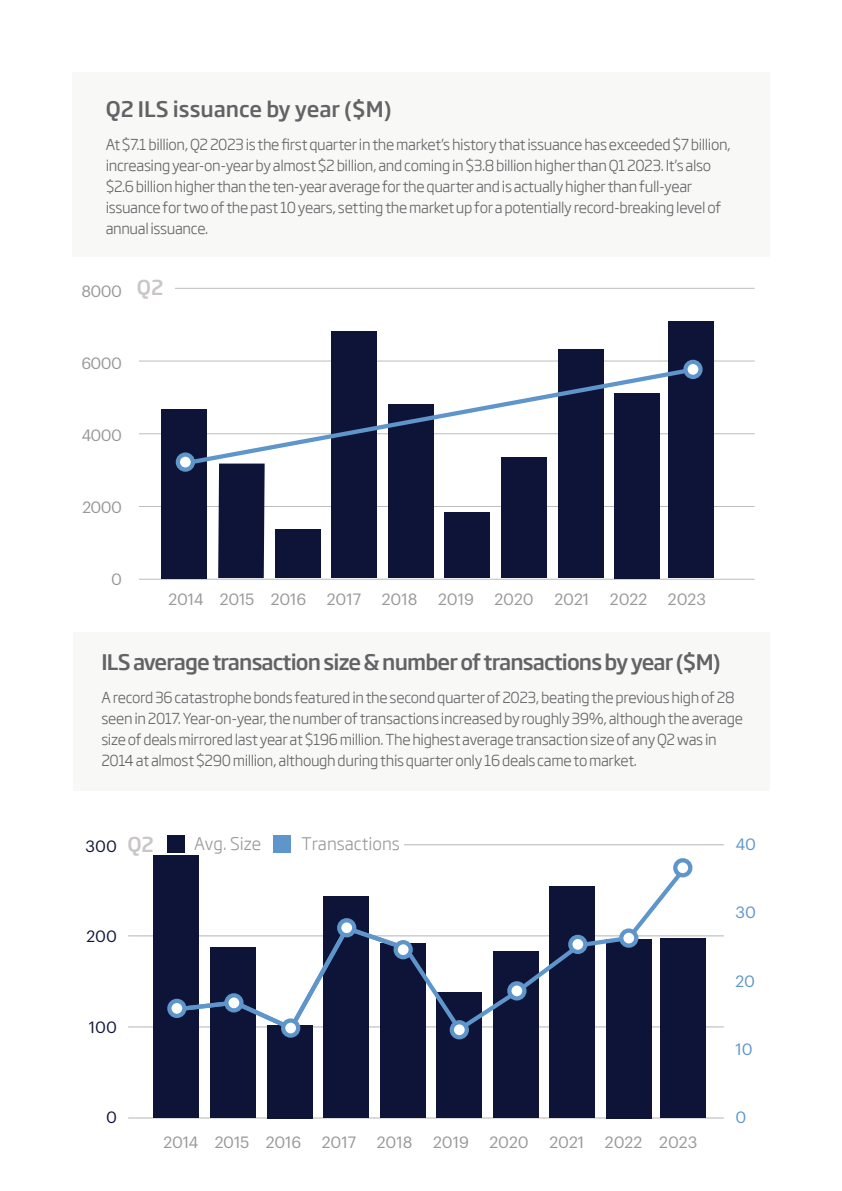
<style>
.page{position:relative;width:842px;height:1191px;background:#fff}
.page>*{position:absolute;margin:0;border:0;box-sizing:border-box;transform-origin:0 0}
.t1{font:500 21px "Soho Gothic Pro";letter-spacing:-.04em;color:#636366}
.t2{font:500 21px "Soho Gothic Pro";color:#636366}
.t3{font:500 20px "Soho Gothic Pro";color:#c9c6c5}
.t4{font:300 17px "Soho Gothic Pro";color:#989898}
.t5{font:16px "Graphik";letter-spacing:-.005em;color:#989898}
.t6{font:16px "Graphik";letter-spacing:-.01em;color:#989898}
.t7{font:16px "Graphik";color:#0e1437}
.t8{font:16px "Graphik";letter-spacing:-.005em;color:#5e95ca}
.t9{font:300 14.8px/21px "Soho Gothic Pro";letter-spacing:-.025em;color:#636366}
</style>
<div class="page">
<hr style="left:139px;top:579px;width:616px;height:1px;background:#bcbdc0">
<hr style="left:139px;top:288px;width:616px;height:1px;background:#bcbdc0">
<hr style="left:139px;top:433px;width:616px;height:1px;background:#bcbdc0">
<hr style="left:139px;top:506px;width:616px;height:1px;background:#bcbdc0">
<hr style="left:139px;top:360px;width:616px;height:1px;background:#bcbdc0">
<hr style="left:128px;top:1026px;width:596px;height:1px;background:#bcbdc0">
<hr style="left:128px;top:1117px;width:596px;height:1px;background:#bcbdc0">
<hr style="left:128px;top:844px;width:596px;height:1px;background:#bcbdc0">
<hr style="left:128px;top:935px;width:596px;height:1px;background:#bcbdc0">
<div style="left:72px;top:72px;width:697px;height:184px;background:#f8f8f7"></div>
<div style="left:73px;top:632px;width:697px;height:158px;background:#f8f8f7"></div>
<div style="left:154px;top:854px;width:45px;height:264px;background:#0e1437"></div>
<div style="left:267px;top:1025px;width:45px;height:93px;background:#0e1437"></div>
<div style="left:380px;top:943px;width:45px;height:174px;background:#0e1437"></div>
<div style="left:493px;top:951px;width:46px;height:167px;background:#0e1437"></div>
<div style="left:210px;top:947px;width:46px;height:171px;background:#0e1437"></div>
<div style="left:323px;top:896px;width:46px;height:222px;background:#0e1437"></div>
<div style="left:436px;top:992px;width:46px;height:126px;background:#0e1437"></div>
<div style="left:550px;top:886px;width:45px;height:232px;background:#0e1437"></div>
<div style="left:606px;top:939px;width:45px;height:179px;background:#0e1437"></div>
<div style="left:660px;top:938px;width:45px;height:180px;background:#0e1437"></div>
<div style="left:162px;top:409px;width:45px;height:169px;background:#0e1437"></div>
<div style="left:275px;top:529px;width:45px;height:49px;background:#0e1437"></div>
<div style="left:388px;top:404px;width:45px;height:174px;background:#0e1437"></div>
<div style="left:501px;top:457px;width:46px;height:121px;background:#0e1437"></div>
<div style="left:218px;top:468px;width:47px;height:110px;background:#0e1437"></div>
<div style="left:331px;top:331px;width:46px;height:247px;background:#0e1437"></div>
<div style="left:444px;top:512px;width:46px;height:66px;background:#0e1437"></div>
<div style="left:558px;top:349px;width:45px;height:229px;background:#0e1437"></div>
<div style="left:614px;top:393px;width:45px;height:185px;background:#0e1437"></div>
<div style="left:668px;top:321px;width:45px;height:257px;background:#0e1437"></div>
<svg style="left:282px;top:873px;width:408px;height:162px"></svg>
<svg style="left:173px;top:923px;width:238px;height:110px"></svg>
<svg style="left:169px;top:1001px;width:15px;height:15px"></svg>
<div style="left:167px;top:998px;width:20px;height:20px;border:4px solid #5e95ca;border-radius:50%"></div>
<svg style="left:226px;top:995px;width:15px;height:15px"></svg>
<div style="left:224px;top:993px;width:20px;height:19px;border:4px solid #5e95ca;border-radius:50%"></div>
<div style="left:283px;top:1020px;width:15px;height:15px;background:#fff;border-radius:50%"></div>
<div style="left:281px;top:1018px;width:19px;height:19px;border:4px solid #5e95ca;border-radius:50%"></div>
<div style="left:339px;top:920px;width:15px;height:15px;background:#fff;border-radius:50%"></div>
<div style="left:337px;top:918px;width:19px;height:19px;border:4px solid #5e95ca;border-radius:50%"></div>
<div style="left:396px;top:942px;width:15px;height:15px;background:#fff;border-radius:50%"></div>
<div style="left:394px;top:940px;width:19px;height:19px;border:4px solid #5e95ca;border-radius:50%"></div>
<div style="left:452px;top:1022px;width:15px;height:15px;background:#fff;border-radius:50%"></div>
<div style="left:450px;top:1020px;width:19px;height:19px;border:4px solid #5e95ca;border-radius:50%"></div>
<div style="left:509px;top:983px;width:15px;height:15px;background:#fff;border-radius:50%"></div>
<div style="left:507px;top:981px;width:19px;height:19px;border:4px solid #5e95ca;border-radius:50%"></div>
<svg style="left:621px;top:930px;width:15px;height:15px"></svg>
<div style="left:619px;top:928px;width:19px;height:19px;border:4px solid #5e95ca;border-radius:50%"></div>
<div style="left:673px;top:858px;width:19px;height:19px;border:4px solid #5e95ca;border-radius:50%"></div>
<svg style="left:570px;top:937px;width:15px;height:15px"></svg>
<div style="left:568px;top:934px;width:19px;height:20px;border:4px solid #5e95ca;border-radius:50%"></div>
<svg style="left:193px;top:365px;width:504px;height:103px"></svg>
<svg style="left:178px;top:454px;width:15px;height:15px"></svg>
<div style="left:176px;top:452px;width:19px;height:20px;border:4px solid #5e95ca;border-radius:50%"></div>
<svg style="left:685px;top:362px;width:15px;height:15px"></svg>
<div style="left:683px;top:360px;width:20px;height:19px;border:4px solid #5e95ca;border-radius:50%"></div>
<div style="left:151px;top:837px;width:253px;height:17px;background:#fff"></div>
<div style="left:168px;top:835px;width:17px;height:17px;background:#0e1437"></div>
<div style="left:273px;top:835px;width:17px;height:17px;background:#5e95ca"></div>
<div style="left:127px;top:836px;width:39px;height:18px;background:#fff"></div>
<div style="left:137px;top:279px;width:38px;height:20px;background:#fff"></div>
<h1 class="t2" style="left:106px;top:96px;width:287px">Q2 ILS issuance by year ($M)</h1>
<p class="t9" style="left:106px;top:133px;width:627px">At $7.1 billion, Q2 2023 is the first quarter in the market’s history that issuance has exceeded $7 billion, increasing year-on-year by almost $2 billion, and coming in $3.8 billion higher than Q1 2023. It’s also $2.6 billion higher than the ten-year average for the quarter and is actually higher than full-year issuance for two of the past 10 years, setting the market up for a potentially record-breaking level of annual issuance.</p>
<p class="t5" style="left:82px;top:279px;width:42px">8000</p>
<h2 class="t3" style="left:137px;top:275px;width:28px">Q2</h2>
<p class="t5" style="left:81px;top:351px;width:42px">6000</p>
<p class="t5" style="left:81px;top:423px;width:42px">4000</p>
<p class="t5" style="left:82px;top:495px;width:41px">2000</p>
<p class="t5" style="left:111px;top:567px;width:12px">0</p>
<p class="t6" style="left:168px;top:587px;width:139px">2014 2015 2016</p>
<p class="t5" style="left:327px;top:587px;width:36px">2017</p>
<p class="t5" style="left:382px;top:587px;width:37px">2018</p>
<p class="t5" style="left:438px;top:587px;width:37px">2019</p>
<p class="t5" style="left:494px;top:587px;width:41px">2020</p>
<p class="t5" style="left:554px;top:587px;width:36px">2021</p>
<p class="t5" style="left:610px;top:587px;width:39px">2022</p>
<p class="t5" style="left:668px;top:587px;width:40px">2023</p>
<h1 class="t1" style="left:101px;top:649px;width:621px">ILS average transaction size &amp; number of transactions by year ($M)</h1>
<p class="t9" style="left:101px;top:686px;width:643px">A record 36 catastrophe bonds featured in the second quarter of 2023, beating the previous high of 28 seen in 2017. Year-on-year, the number of transactions increased by roughly 39%, although the average size of deals mirrored last year at $196 million. The highest average transaction size of any Q2 was in 2014 at almost $290 million, although during this quarter only 16 deals came to market.</p>
<p class="t7" style="left:85px;top:834px;width:33px">300</p>
<h2 class="t3" style="left:127px;top:831px;width:28px">Q2</h2>
<p class="t4" style="left:194px;top:831px;width:69px">Avg. Size</p>
<p class="t4" style="left:301px;top:831px;width:100px">Transactions</p>
<p class="t7" style="left:86px;top:924px;width:32px">200</p>
<p class="t7" style="left:89px;top:1014px;width:30px">100</p>
<p class="t7" style="left:106px;top:1104px;width:12px">0</p>
<p class="t6" style="left:163px;top:1130px;width:139px">2014 2015 2016</p>
<p class="t5" style="left:322px;top:1130px;width:36px">2017</p>
<p class="t5" style="left:377px;top:1130px;width:37px">2018</p>
<p class="t5" style="left:433px;top:1130px;width:37px">2019</p>
<p class="t5" style="left:489px;top:1130px;width:41px">2020</p>
<p class="t5" style="left:549px;top:1130px;width:36px">2021</p>
<p class="t5" style="left:605px;top:1130px;width:94px">2022 2023</p>
<p class="t8" style="left:735px;top:832px;width:22px">40</p>
<p class="t8" style="left:735px;top:900px;width:22px">30</p>
<p class="t8" style="left:735px;top:968px;width:21px">20</p>
<p class="t8" style="left:735px;top:1036px;width:19px">10</p>
<p class="t8" style="left:735px;top:1104px;width:12px">0</p>
</div>
